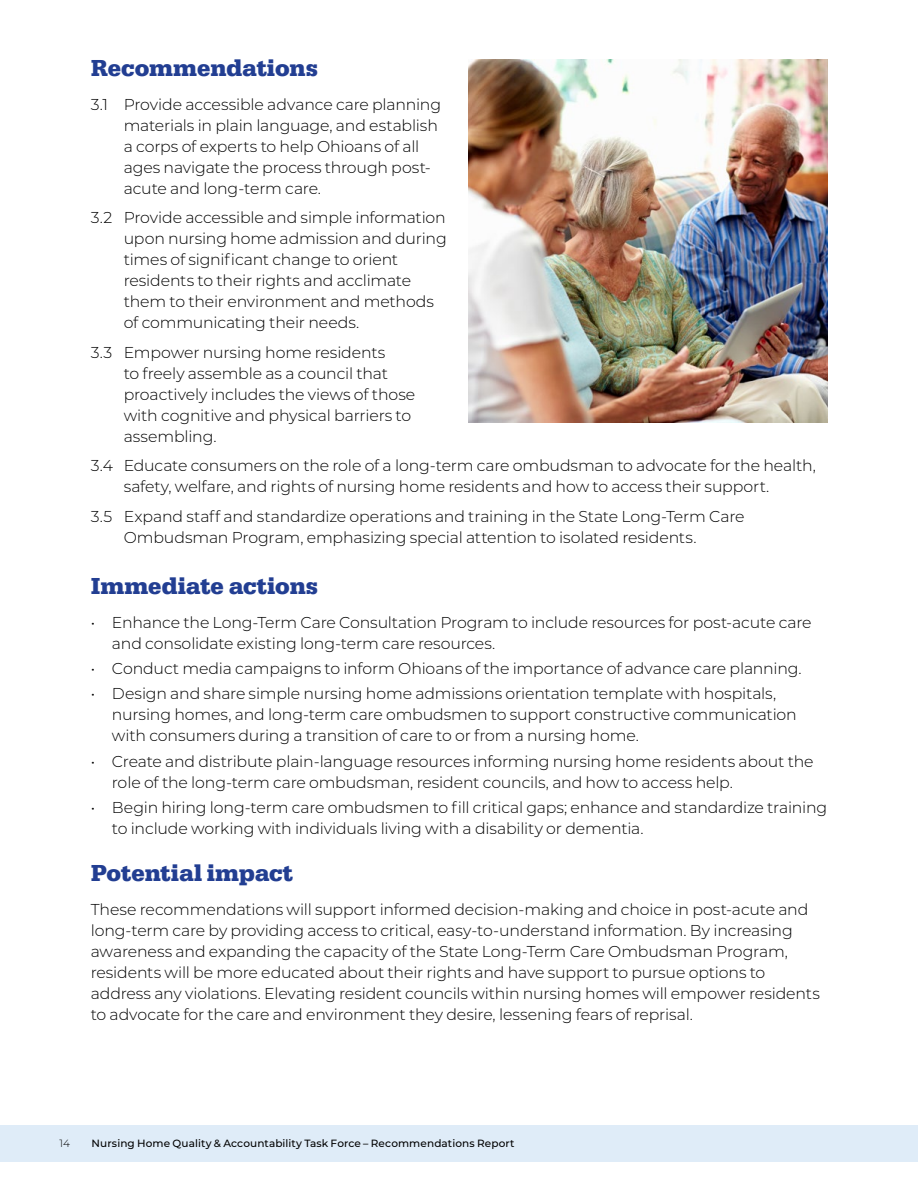
<style>
.page{position:relative;width:918px;height:1188px;background:#fff}
.page>*{position:absolute;margin:0;border:0;box-sizing:border-box;transform-origin:0 0}
.t1{font:700 24px "Serifa";color:#223e92}
.t2{font:300 15.75px/21px "Montserrat";letter-spacing:-.01em;color:#000}
.t3{font:500 10.5px "Montserrat";letter-spacing:.01em;color:#000}
.t4{font:300 10.5px "Montserrat";color:#000}
</style>
<div class="page">
<div style="left:0;top:1125px;width:918px;height:37px;background:#dfecf8"></div>
<img style="left:468px;top:60px;width:359px;height:363px">
<h1 class="t1" style="left:91px;top:54px;width:229px">Recommendations</h1>
<p class="t2" style="left:124px;top:93px;width:319px;text-indent:-33px">3.1 Provide accessible advance care planning materials in plain language, and establish a corps of experts to help Ohioans of all ages navigate the process through post&shy;acute and long-term care.</p>
<p class="t2" style="left:124px;top:207px;width:325px;text-indent:-33px">3.2 Provide accessible and simple information upon nursing home admission and during times of significant change to orient residents to their rights and acclimate them to their environment and methods of communicating their needs.</p>
<p class="t2" style="left:124px;top:341px;width:293px;text-indent:-33px">3.3 Empower nursing home residents<br>to freely assemble as a council that proactively includes the views of those with cognitive and physical barriers to assembling.</p>
<p class="t2" style="left:124px;top:455px;width:694px;text-indent:-33px">3.4 Educate consumers on the role of a long-term care ombudsman to advocate for the health, safety, welfare, and rights of nursing home residents and how to access their support.</p>
<p class="t2" style="left:124px;top:505px;width:622px;text-indent:-33px">3.5 Expand staff and standardize operations and training in the State Long-Term Care<br>Ombudsman Program, emphasizing special attention to isolated residents.</p>
<h1 class="t1" style="left:91px;top:572px;width:229px">Immediate actions</h1>
<p class="t2" style="left:112px;top:611px;width:701px;text-indent:-21px">• Enhance the Long-Term Care Consultation Program to include resources for post-acute care and consolidate existing long-term care resources.</p>
<p class="t2" style="left:91px;top:658px;width:713px">• Conduct media campaigns to inform Ohioans of the importance of advance care planning.</p>
<p class="t2" style="left:112px;top:683px;width:686px;text-indent:-21px">• Design and share simple nursing home admissions orientation template with hospitals, nursing homes, and long-term care ombudsmen to support constructive communication with consumers during a transition of care to or from a nursing home.</p>
<p class="t2" style="left:112px;top:750px;width:703px;text-indent:-21px">• Create and distribute plain-language resources informing nursing home residents about the role of the long-term care ombudsman, resident councils, and how to access help.</p>
<p class="t2" style="left:112px;top:796px;width:717px;text-indent:-21px">• Begin hiring long-term care ombudsmen to fill critical gaps; enhance and standardize training to include working with individuals living with a disability or dementia.</p>
<h1 class="t1" style="left:91px;top:859px;width:204px">Potential impact</h1>
<p class="t2" style="left:91px;top:898px;width:731px">These recommendations will support informed decision-making and choice in post-acute and long-term care by providing access to critical, easy-to-understand information. By increasing awareness and expanding the capacity of the State Long-Term Care Ombudsman Program, residents will be more educated about their rights and have support to pursue options to address any violations. Elevating resident councils within nursing homes will empower residents to advocate for the care and environment they desire, lessening fears of reprisal.</p>
<p class="t4" style="left:60px;top:1136px;width:12px">14</p>
<p class="t3" style="left:92px;top:1136px;width:424px">Nursing Home Quality &amp; Accountability Task Force – Recommendations Report</p>
</div>
